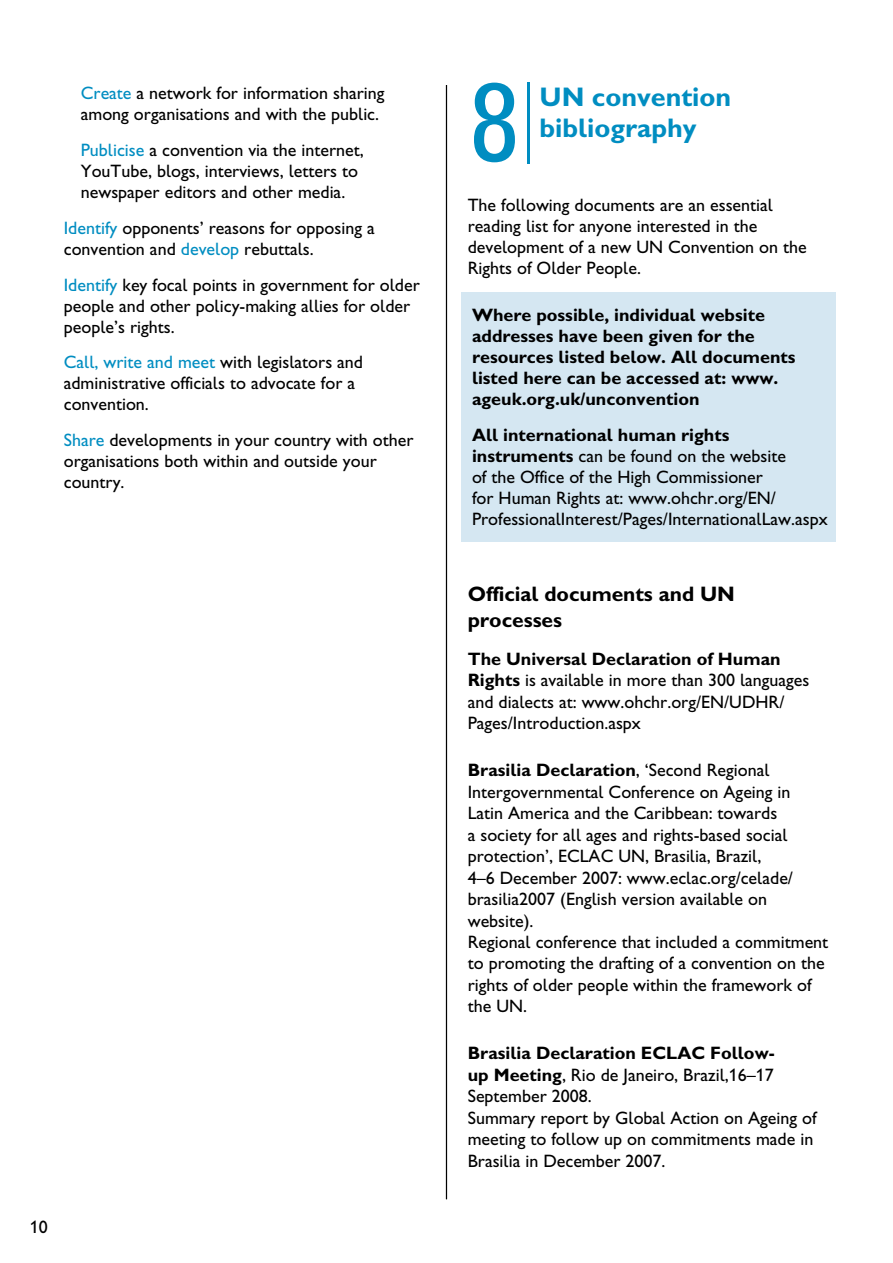
<style>
.page{position:relative;width:893px;height:1263px;background:#fff}
.page>*{position:absolute;margin:0;border:0;box-sizing:border-box;transform-origin:0 0}
.t1{font:condensed 110.7px "Univers LT";color:#008dc1}
.t2{font:27px/31.5px "Gill Sans Hta Bold Plain";color:#008dc1}
.t3{font:21px/25.5px "Gill Sans Hta Bold Plain";color:#000}
.t4{font:18px/21px "Gill Sans Hta";color:#000}
.t5{font:18px/21px "Gill Sans Hta Bold Plain";color:#000}
.s1{color:#008dc1}
.s2{font-family:"Gill Sans Hta Bold Plain"}
.s3{font-family:"Gill Sans Hta"}
</style>
<div class="page">
<div style="left:461px;top:292px;width:374px;height:249px;background:#d5e7f2"></div>
<hr style="left:446px;top:85px;width:1px;height:1114px;background:#000">
<hr style="left:527px;top:82px;width:3px;height:81px;background:#008dc1">
<p class="t4" style="left:81px;top:82px;width:305px"><span class="s1">Create</span> a network for information sharing among organisations and with the public.</p>
<p class="t4" style="left:81px;top:139px;width:284px"><span class="s1">Publicise</span> a convention via the internet,<br>YouTube, blogs, interviews, letters to newspaper editors and other media.</p>
<p class="t4" style="left:64px;top:217px;width:312px"><span class="s1">Identify</span> opponents’ reasons for opposing a convention and <span class="s1">develop</span> rebuttals.</p>
<p class="t4" style="left:64px;top:274px;width:358px"><span class="s1">Identify</span> key focal points in government for older people and other policy-making allies for older people’s rights.</p>
<p class="t4" style="left:64px;top:352px;width:301px"><span class="s1">Call, write and meet</span> with legislators and administrative officials to advocate for a convention.</p>
<p class="t4" style="left:64px;top:430px;width:351px"><span class="s1">Share</span> developments in your country with other organisations both within and outside your country.</p>
<p class="t4" style="left:30px;top:1216px;width:19px">10</p>
<h1 class="t1" style="left:470px;top:51px;width:51px">8</h1>
<h2 class="t2" style="left:540px;top:81px;width:193px">UN convention bibliography</h2>
<p class="t4" style="left:468px;top:194px;width:341px">The following documents are an essential reading list for anyone interested in the development of a new UN Convention on the Rights of Older People.</p>
<p class="t5" style="left:472px;top:304px;width:325px">Where possible, individual website addresses have been given for the resources listed below. All documents listed here can be accessed at: www. ageuk.org.uk/unconvention</p>
<p class="t5" style="left:472px;top:424px;width:259px">All international human rights</p>
<p class="t4" style="left:472px;top:445px;width:357px"><span class="s2">instruments</span> can be found on the website<br>of the Office of the High Commissioner<br>for Human Rights at: www.ohchr.org/EN/ ProfessionalInterest/Pages/InternationalLaw.aspx</p>
<p class="t3" style="left:468px;top:581px;width:269px">Official documents and UN processes</p>
<p class="t5" style="left:468px;top:648px;width:314px">The Universal Declaration of Human</p>
<p class="t4" style="left:468px;top:670px;width:343px;line-height:21.5px"><span class="s2">Rights</span> is available in more than 300 languages and dialects at: www.ohchr.org/EN/UDHR/<br>Pages/Introduction.aspx</p>
<p class="t5" style="left:468px;top:759px;width:303px">Brasilia Declaration<span class="s3">, ‘Second Regional</span></p>
<p class="t4" style="left:468px;top:781px;width:362px;line-height:21.5px">Intergovernmental Conference on Ageing in Latin America and the Caribbean: towards<br>a society for all ages and rights-based social protection’, ECLAC UN, Brasilia, Brazil,<br>4–6 December 2007: www.eclac.org/celade/ brasilia2007 (English version available on website).<br>Regional conference that included a commitment to promoting the drafting of a convention on the rights of older people within the framework of the UN.</p>
<p class="t5" style="left:468px;top:1042px;width:308px">Brasilia Declaration ECLAC Follow-</p>
<p class="t4" style="left:468px;top:1064px;width:350px;line-height:21.5px"><span class="s2">up Meeting</span>, Rio de Janeiro, Brazil,16–17<br>September 2008.<br>Summary report by Global Action on Ageing of meeting to follow up on commitments made in Brasilia in December 2007.</p>
</div>
